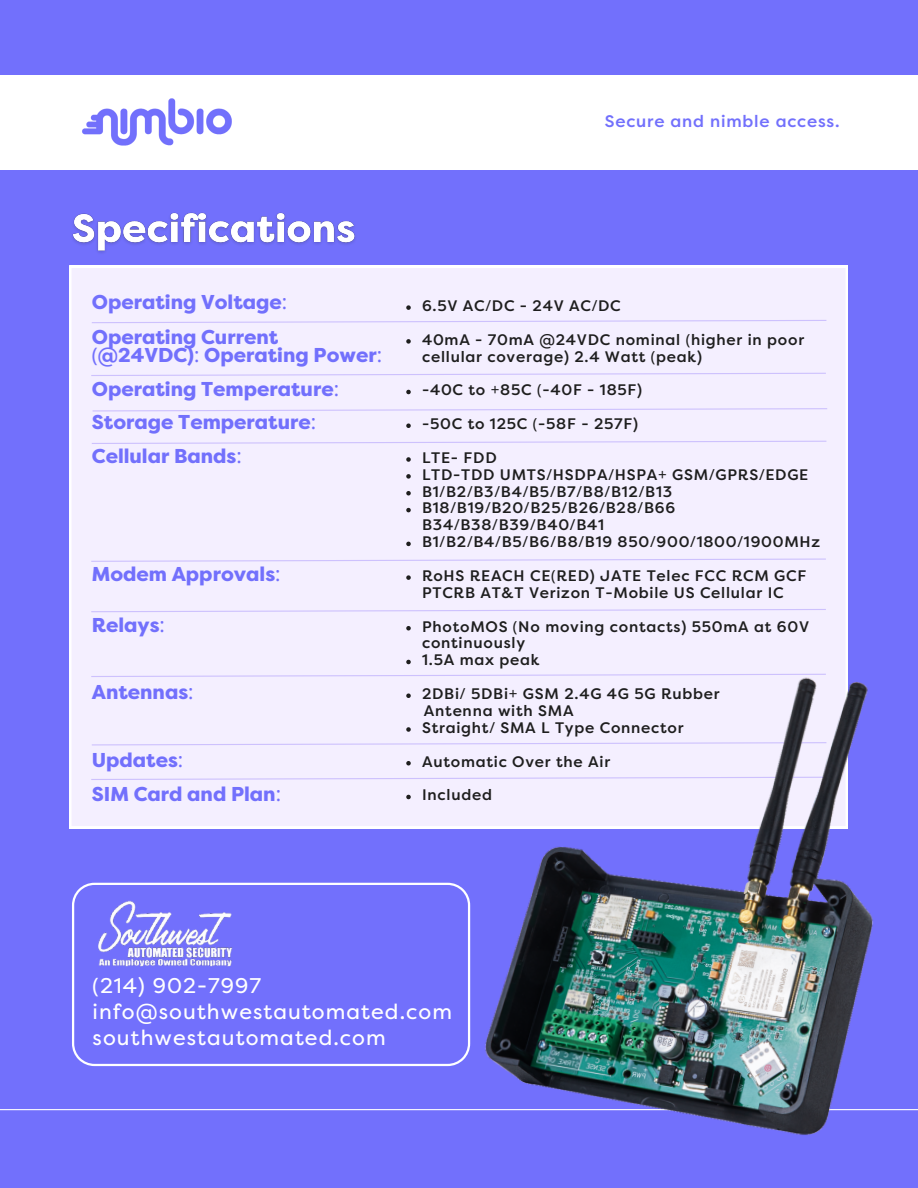
<style>
.page{position:relative;width:918px;height:1188px;background:#7270fc}
.page>*{position:absolute;margin:0;border:0;box-sizing:border-box;transform-origin:0 0}
.t1{font:21.3px/25.8px "Filson Pro";letter-spacing:.05em;color:#fff}
.t2{font:800 20.1px/33.8px "Filson Pro";color:#7270fc}
.t3{font:500 16.8px "Filson Pro";letter-spacing:.05em;color:#7270fc}
.t4{font:500 15.3px/16.8px "Filson Pro";letter-spacing:.05em;color:#1e1e1e}
.s1{font-family:"Noto Sans";font-weight:400}
.s2{font-family:"Noto Sans"}
</style>
<div class="page">
<hr style="left:0;top:1109px;width:918px;height:1px;background:#fff">
<div style="left:0;top:75px;width:918px;height:95px;background:#fff"></div>
<img style="left:82px;top:98px;width:150px;height:48px">
<div style="left:69px;top:266px;width:779px;height:562px;background:#f4efff"></div>
<svg style="left:406px;top:305px;width:5px;height:5px"></svg>
<svg style="left:406px;top:339px;width:5px;height:5px"></svg>
<svg style="left:406px;top:390px;width:5px;height:4px"></svg>
<svg style="left:406px;top:423px;width:5px;height:5px"></svg>
<svg style="left:406px;top:457px;width:5px;height:5px"></svg>
<svg style="left:406px;top:474px;width:5px;height:5px"></svg>
<svg style="left:406px;top:491px;width:5px;height:4px"></svg>
<svg style="left:406px;top:508px;width:5px;height:4px"></svg>
<svg style="left:406px;top:542px;width:5px;height:4px"></svg>
<svg style="left:406px;top:575px;width:5px;height:5px"></svg>
<svg style="left:406px;top:626px;width:5px;height:4px"></svg>
<svg style="left:406px;top:660px;width:5px;height:4px"></svg>
<svg style="left:406px;top:693px;width:5px;height:5px"></svg>
<svg style="left:406px;top:727px;width:5px;height:5px"></svg>
<svg style="left:406px;top:761px;width:5px;height:4px"></svg>
<svg style="left:406px;top:795px;width:5px;height:4px"></svg>
<svg style="left:91px;top:319px;width:737px;height:5px;background:#ebe4fe"></svg>
<svg style="left:90px;top:372px;width:737px;height:5px;background:#ebe4fe"></svg>
<svg style="left:91px;top:408px;width:737px;height:4px;background:#e8e1fe"></svg>
<svg style="left:91px;top:440px;width:737px;height:5px;background:#ebe4fe"></svg>
<svg style="left:90px;top:558px;width:737px;height:4px;background:#e8e1fe"></svg>
<svg style="left:90px;top:608px;width:737px;height:5px;background:#ebe4fe"></svg>
<svg style="left:90px;top:673px;width:366px;height:5px;background:#ebe4fe"></svg>
<svg style="left:91px;top:742px;width:365px;height:4px"></svg>
<svg style="left:90px;top:776px;width:366px;height:5px;background:#ebe4fe"></svg>
<svg style="left:72px;top:883px;width:384px;height:183px"></svg>
<img style="left:72px;top:212px;width:283px;height:41px">
<img style="left:456px;top:655px;width:455px;height:480px">
<img style="left:96px;top:894px;width:139px;height:83px">
<p class="t3" style="left:605px;top:114px;width:236px">Secure and nimble access.</p>
<h2 class="t2" style="left:92px;top:286px;width:197px;line-height:34.8px">Operating Voltage<span class="s1">:<br></span>Operating Current</h2>
<h2 class="t2" style="left:92px;top:339px;width:292px"><span class="s1">(</span>@24VDC)<span class="s1">:</span> Operating Power<span class="s1">:<br></span>Operating Temperature<span class="s1">:<br></span>Storage Temperature<span class="s1">:<br></span>Cellular Bands<span class="s1">:</span></h2>
<h2 class="t2" style="left:92px;top:558px;width:190px">Modem Approvals<span class="s1">:</span></h2>
<h2 class="t2" style="left:92px;top:609px;width:75px">Relays<span class="s1">:</span></h2>
<h2 class="t2" style="left:92px;top:677px;width:103px">Antennas<span class="s1">:</span></h2>
<h2 class="t2" style="left:92px;top:744px;width:191px">Updates<span class="s1">:<br></span>SIM Card and Plan<span class="s1">:</span></h2>
<p class="t4" style="left:422px;top:298px;width:200px">6.5V AC<span class="s1">/</span>DC - 24V AC<span class="s1">/</span>DC</p>
<p class="t4" style="left:422px;top:332px;width:384px">40mA - 70mA @24VDC nominal <span class="s1">(</span>higher in poor cellular coverage) 2.4 Watt <span class="s1">(</span>peak)</p>
<p class="t4" style="left:422px;top:382px;width:222px">-40C to <span class="s1">+</span>85C <span class="s1">(</span>-40F - 185F)</p>
<p class="t4" style="left:422px;top:416px;width:218px">-50C to 125C <span class="s1">(</span>-58F - 257F)</p>
<p class="t4" style="left:422px;top:450px;width:400px">LTE- FDD<br>LTD-TDD UMTS<span class="s1">/</span>HSDPA<span class="s1">/</span>HSPA<span class="s1">+</span> GSM<span class="s1">/</span>GPRS<span class="s1">/</span>EDGE<br>B1<span class="s1">/</span>B2<span class="s1">/</span>B3<span class="s1">/</span>B4<span class="s1">/</span>B5<span class="s1">/</span>B7<span class="s1">/</span>B8<span class="s1">/</span>B12<span class="s1">/</span>B13<br>B18<span class="s1">/</span>B19<span class="s1">/</span>B20<span class="s1">/</span>B25<span class="s1">/</span>B26<span class="s1">/</span>B28<span class="s1">/</span>B66<br>B34<span class="s1">/</span>B38<span class="s1">/</span>B39<span class="s1">/</span>B40<span class="s1">/</span>B41<br>B1<span class="s1">/</span>B2<span class="s1">/</span>B4<span class="s1">/</span>B5<span class="s1">/</span>B6<span class="s1">/</span>B8<span class="s1">/</span>B19 850<span class="s1">/</span>900<span class="s1">/</span>1800<span class="s1">/</span>1900MHz</p>
<p class="t4" style="left:422px;top:568px;width:386px">RoHS REACH CE<span class="s1">(</span>RED) JATE Telec FCC RCM GCF<br>PTCRB AT&amp;T Verizon T-Mobile US Cellular IC</p>
<p class="t4" style="left:422px;top:619px;width:389px">PhotoMOS <span class="s1">(</span>No moving contacts) 550mA at 60V continuously<br>1.5A max peak</p>
<p class="t4" style="left:422px;top:686px;width:299px">2DBi<span class="s1">/</span> 5DBi<span class="s1">+</span> GSM 2.4G 4G 5G Rubber</p>
<p class="t4" style="left:422px;top:720px;width:263px">Straight<span class="s1">/</span> SMA L Type Connector</p>
<p class="t4" style="left:422px;top:754px;width:190px">Automatic Over the Air</p>
<p class="t4" style="left:422px;top:787px;width:71px">Included</p>
<p class="t4" style="left:424px;top:703px;width:151px">Antenna with SMA</p>
<h1 class="t1" style="left:93px;top:974px;width:361px"><span class="s2">(</span>214) 902-7997 info@southwestautomated.com southwestautomated.com</h1>
</div>
